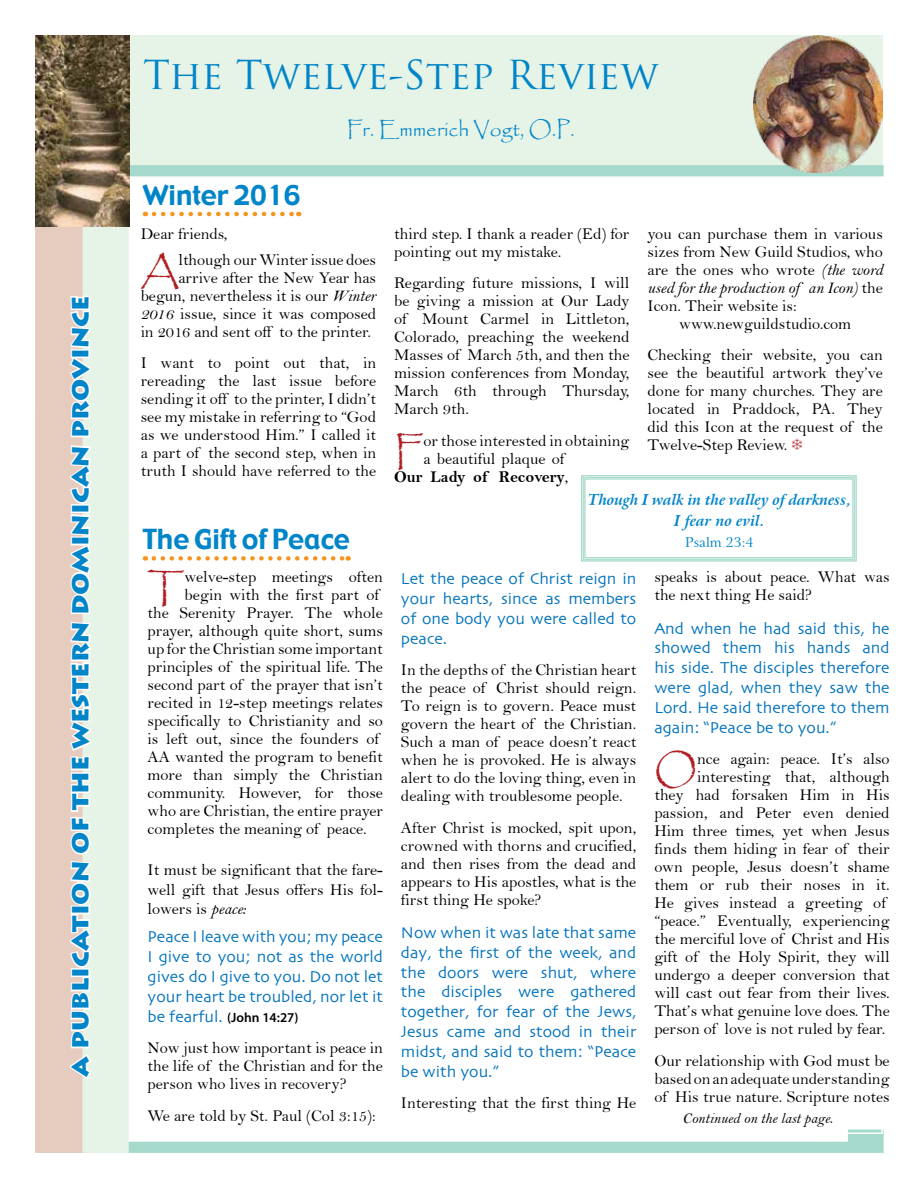
<style>
.page{position:relative;width:918px;height:1188px;background:#fff}
.page>*{position:absolute;margin:0;border:0;box-sizing:border-box;transform-origin:0 0}
.t1{font:39px "Trajan Pro";color:#0085c9}
.t2{font:38.85px "Papyrus";color:#b01f23}
.t3{font:900 27px "Lithos Pro";color:#0085c9}
.t4{font:27px "Gadget";color:#0085c9}
.t5{font:21px "Papyrus";color:#0085c9}
.t6{font:16.5px/18px "Bell";color:#000;text-align:justify}
.t7{font:16.5px/19.8px "Skia";color:#0072bc;text-align:justify}
.t8{font:16.5px "Bell MT Italic";color:#000}
.t9{font:16.5px "Bell MT Bold";color:#000}
.t10{font:italic 700 15px/21px "Arrus BT";color:#0085c9;text-align:center}
.t11{font:15px "Bell MT Italic";color:#000}
.t12{font:600 13.5px "Myriad Pro";color:#000}
.t13{font:13.5px "Arrus BT";color:#0085c9}
.s1{font-family:"Bell MT Italic"}
.s2{font-family:"Bell"}
.s3{font-family:"Skia";font-weight:400;font-size:16.5px;color:#0072bc}
</style>
<div class="page">
<div style="left:130px;top:35px;width:753px;height:130px;background:#e6f3e7"></div>
<svg style="left:129px;top:1129px;width:755px;height:24px"></svg>
<div style="left:35px;top:226px;width:49px;height:927px;background:#e6cbbf"></div>
<div style="left:83px;top:226px;width:46px;height:927px;background:#e6f3e7"></div>
<svg style="left:129px;top:165px;width:755px;height:24px"></svg>
<img style="left:35px;top:35px;width:94px;height:192px">
<svg style="left:154px;top:212px;width:145px;height:4px"></svg>
<svg style="left:154px;top:556px;width:195px;height:5px"></svg>
<img style="left:753px;top:35px;width:130px;height:137px">
<svg style="left:70px;top:294px;width:21px;height:787px"></svg>
<svg style="left:581px;top:475px;width:276px;height:87px"></svg>
<div style="left:583px;top:477px;width:272px;height:83px;border:1px solid #a5d9cb"></div>
<div style="left:584px;top:478px;width:270px;height:80px;border:1px solid #a5d9cb"></div>
<h3 class="t3" style="left:62px;top:1077px;width:783px;rotate:-90deg">a publication of the western dominican province</h3>
<h1 class="t1" style="left:143px;top:50px;width:517px">The Twelve-Step Review</h1>
<h3 class="t4" style="left:143px;top:178px;width:159px">Winter 2016</h3>
<p class="t5" style="left:347px;top:116px;width:229px">Fr. Emmerich Vogt, O.P.</p>
<p class="t6" style="left:141px;top:224px;width:88px">Dear friends,</p>
<h2 class="t2" style="left:141px;top:247px;width:39px">A</h2>
<p class="t6" style="left:178px;top:250px;width:199px">lthough our Winter issue does</p>
<p class="t6" style="left:178px;top:268px;width:199px">arrive after the New Year has</p>
<p class="t6" style="left:141px;top:286px;width:237px">begun, nevertheless it is our <span class="s1">Winter</span></p>
<p class="t6" style="left:141px;top:304px;width:237px"><span class="s1">2016</span> issue, since it was composed</p>
<p class="t6" style="left:141px;top:322px;width:232px">in 2016 and sent off to the printer.</p>
<p class="t6" style="left:141px;top:354px;width:237px">I want to point out that, in rereading the last issue before sending it off to the printer, I didn’t see my mistake in referring to “God as we understood Him.” I called it a part of the second step, when in truth I should have referred to the</p>
<p class="t6" style="left:394px;top:224px;width:237px">third step. I thank a reader (Ed) for pointing out my mistake.</p>
<p class="t6" style="left:394px;top:274px;width:237px">Regarding future missions, I will be giving a mission at Our Lady of Mount Carmel in Littleton, Colorado, preaching the weekend Masses of March 5th, and then the mission conferences from Monday, March 6th through Thursday, March 9th.</p>
<h2 class="t2" style="left:394px;top:427px;width:31px">F</h2>
<p class="t6" style="left:423px;top:431px;width:208px">or those interested in obtaining a beautiful plaque of</p>
<p class="t9" style="left:394px;top:467px;width:176px">Our Lady of Recovery<span class="s2">,</span></p>
<p class="t6" style="left:648px;top:224px;width:237px">you can purchase them in various sizes from New Guild Studios, who are the ones who wrote <span class="s1">(the word</span></p>
<p class="t8" style="left:648px;top:278px;width:237px">used for the production of an Icon) <span class="s2">the</span></p>
<p class="t6" style="left:679px;top:296px;width:173px;text-indent:-32px">Icon. Their website is: www.newguildstudio.com</p>
<p class="t6" style="left:648px;top:346px;width:237px">Checking their website, you can see the beautiful artwork they’ve done for many churches. They are located in Praddock, PA. They did this Icon at the request of the Twelve-Step Review.</p>
<h3 class="t4" style="left:143px;top:522px;width:209px">The Gift of Peace</h3>
<h2 class="t2" style="left:148px;top:564px;width:39px">T</h2>
<p class="t6" style="left:185px;top:568px;width:200px">welve-step meetings often</p>
<p class="t6" style="left:185px;top:586px;width:196px">begin with the first part of</p>
<p class="t6" style="left:148px;top:604px;width:237px">the Serenity Prayer. The whole</p>
<p class="t6" style="left:148px;top:622px;width:237px">prayer, although quite short, sums</p>
<p class="t6" style="left:148px;top:640px;width:237px">up for the Christian some important</p>
<p class="t6" style="left:148px;top:658px;width:237px">principles of the spiritual life. The</p>
<p class="t6" style="left:148px;top:676px;width:237px">second part of the prayer that isn’t</p>
<p class="t6" style="left:148px;top:694px;width:237px">recited in 12-step meetings relates</p>
<p class="t6" style="left:148px;top:712px;width:237px">specifically to Christianity and so</p>
<p class="t6" style="left:148px;top:730px;width:233px">is left out, since the founders of</p>
<p class="t6" style="left:148px;top:748px;width:237px">AA wanted the program to benefit</p>
<p class="t6" style="left:148px;top:766px;width:237px">more than simply the Christian</p>
<p class="t6" style="left:148px;top:784px;width:237px">community. However, for those</p>
<p class="t6" style="left:148px;top:802px;width:237px">who are Christian, the entire prayer</p>
<p class="t6" style="left:148px;top:820px;width:221px">completes the meaning of peace.</p>
<p class="t6" style="left:148px;top:860px;width:237px;line-height:19.5px">It must be significant that the fare&shy;well gift that Jesus offers His fol&shy;lowers is <span class="s1">peace:</span></p>
<p class="t7" style="left:148px;top:928px;width:237px">Peace I leave with you; my peace I give to you; not as the world gives do I give to you. Do not let your heart be troubled, nor let it</p>
<p class="t12" style="left:148px;top:1008px;width:153px"><span class="s3">be fearful.</span> (John 14:27)</p>
<p class="t6" style="left:148px;top:1039px;width:237px">Now just how important is peace in the life of the Christian and for the person who lives in recovery?</p>
<p class="t6" style="left:148px;top:1106px;width:230px">We are told by St. Paul (Col 3:15):</p>
<p class="t10" style="left:588px;top:490px;width:265px">Though I walk in the valley of darkness,<br>I fear no evil.</p>
<p class="t13" style="left:685px;top:534px;width:70px">Psalm 23:4</p>
<p class="t7" style="left:401px;top:570px;width:237px">Let the peace of Christ reign in your hearts, since as members of one body you were called to peace.</p>
<p class="t6" style="left:401px;top:661px;width:237px">In the depths of the Christian heart the peace of Christ should reign.<br>To reign is to govern. Peace must govern the heart of the Christian.<br>Such a man of peace doesn’t react when he is provoked. He is always alert to do the loving thing, even in dealing with troublesome people.</p>
<p class="t6" style="left:401px;top:818px;width:237px">After Christ is mocked, spit upon, crowned with thorns and crucified, and then rises from the dead and appears to His apostles, what is the first thing He spoke?</p>
<p class="t7" style="left:401px;top:924px;width:237px">Now when it was late that same day, the first of the week, and the doors were shut, where the disciples were gathered together, for fear of the Jews, Jesus came and stood in their midst, and said to them: “Peace be with you.”</p>
<p class="t6" style="left:401px;top:1094px;width:237px">Interesting that the first thing He</p>
<p class="t6" style="left:654px;top:568px;width:237px">speaks is about peace. What was the next thing He said?</p>
<p class="t7" style="left:654px;top:619px;width:237px">And when he had said this, he showed them his hands and his side. The disciples therefore were glad, when they saw the Lord. He said therefore to them again: “Peace be to you.”</p>
<h2 class="t2" style="left:654px;top:746px;width:44px">O</h2>
<p class="t6" style="left:654px;top:750px;width:237px;text-align:right">nce again: peace. It’s also interesting that, although<br>they had forsaken Him in His passion, and Peter even denied<br>Him three times, yet when Jesus finds them hiding in fear of their own people, Jesus doesn’t shame them or rub their noses in it.<br>He gives instead a greeting of “peace.” Eventually, experiencing the merciful love of Christ and His gift of the Holy Spirit, they will undergo a deeper conversion that will cast out fear from their lives.<br>That’s what genuine love does. The person of love is not ruled by fear.</p>
<p class="t6" style="left:654px;top:1051px;width:237px">Our relationship with God must be based on an adequate understanding of His true nature. Scripture notes</p>
<p class="t11" style="left:683px;top:1109px;width:152px">Continued on the last page.</p>
</div>
